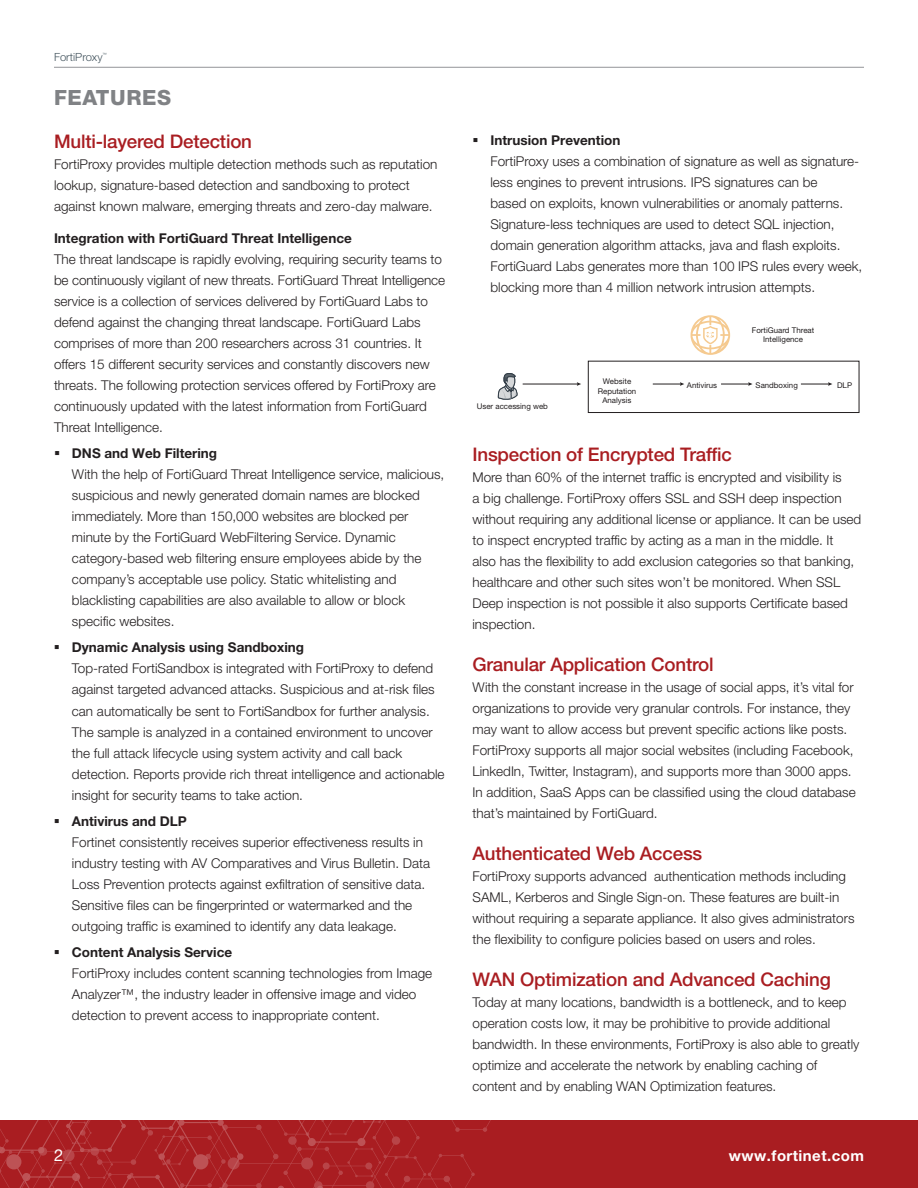
<style>
.page{position:relative;width:918px;height:1188px;background:#fff}
.page>*{position:absolute;margin:0;border:0;box-sizing:border-box;transform-origin:0 0}
.t1{font:800 21px "Helvetica Neue LT Pro";letter-spacing:.03em;color:#808285}
.t2{font:500 18.75px "Helvetica Neue LT Pro";letter-spacing:-.01em;color:#a91d21}
.t3{font:16.5px "Helvetica Neue LT Pro";color:#fff}
.t4{font:700 15px "Helvetica Neue LT Pro";letter-spacing:.03em;color:#fff}
.t5{font:300 13.5px/21px "Helvetica Neue LT Pro";color:#231f20}
.t6{font:700 13.5px "Helvetica Neue LT Pro";color:#231f20}
.t7{font:300 11.25px "Helvetica Neue LT Pro";color:#45555f}
.t8{font:7.8px/9.4px "Helvetica Neue LT Pro";color:#231f20;text-align:center}
.t9{font:300 4.35px "Helvetica Neue LT Pro";color:#45555f}
.s1{font-weight:700}
</style>
<div class="page">
<div style="left:0;top:1120px;width:918px;height:68px;background:#a91d21"></div>
<svg style="left:0;top:1120px;width:491px;height:68px"></svg>
<hr style="left:54px;top:67px;width:810px;height:1px;background:#939598">
<svg style="left:498px;top:373px;width:20px;height:27px"></svg>
<hr style="left:523px;top:384px;width:55px;height:1px;background:#231f20">
<svg style="left:577px;top:382px;width:4px;height:4px"></svg>
<svg style="left:653px;top:382px;width:31px;height:4px"></svg>
<svg style="left:721px;top:382px;width:32px;height:4px"></svg>
<svg style="left:801px;top:382px;width:31px;height:4px"></svg>
<div style="left:588px;top:361px;width:271px;height:52px;border:1px solid #231f20"></div>
<svg style="left:691px;top:315px;width:39px;height:40px"></svg>
<p class="t7" style="left:54px;top:51px;width:50px">FortiProxy</p>
<p class="t9" style="left:103px;top:52px;width:6px">™</p>
<h1 class="t1" style="left:54px;top:85px;width:119px">FEATURES</h1>
<h2 class="t2" style="left:54px;top:131px;width:200px">Multi-layered Detection</h2>
<p class="t5" style="left:54px;top:154px;width:385px">FortiProxy provides multiple detection methods such as reputation lookup, signature-based detection and sandboxing to protect against known malware, emerging threats and zero-day malware.</p>
<p class="t6" style="left:54px;top:230px;width:299px">Integration with FortiGuard Threat Intelligence</p>
<p class="t5" style="left:54px;top:248px;width:393px">The threat landscape is rapidly evolving, requiring security teams to be continuously vigilant of new threats. FortiGuard Threat Intelligence service is a collection of services delivered by FortiGuard Labs to defend against the changing threat landscape. FortiGuard Labs comprises of more than 200 researchers across 31 countries. It offers 15 different security services and constantly discovers new threats. The following protection services offered by FortiProxy are continuously updated with the latest information from FortiGuard Threat Intelligence.</p>
<p class="t5" style="left:72px;top:443px;width:374px;text-indent:-18px">▪ <span class="s1">DNS and Web Filtering<br></span>With the help of FortiGuard Threat Intelligence service, malicious, suspicious and newly generated domain names are blocked immediately. More than 150,000 websites are blocked per minute by the FortiGuard WebFiltering Service. Dynamic category-based web filtering ensure employees abide by the company’s acceptable use policy. Static whitelisting and blacklisting capabilities are also available to allow or block specific websites.</p>
<p class="t5" style="left:72px;top:637px;width:374px;text-indent:-18px">▪ <span class="s1">Dynamic Analysis using Sandboxing<br></span>Top-rated FortiSandbox is integrated with FortiProxy to defend against targeted advanced attacks. Suspicious and at-risk files can automatically be sent to FortiSandbox for further analysis.<br>The sample is analyzed in a contained environment to uncover the full attack lifecycle using system activity and call back detection. Reports provide rich threat intelligence and actionable insight for security teams to take action.</p>
<p class="t5" style="left:72px;top:810px;width:360px;text-indent:-18px">▪ <span class="s1">Antivirus and DLP<br></span>Fortinet consistently receives superior effectiveness results in industry testing with AV Comparatives and Virus Bulletin. Data Loss Prevention protects against exfiltration of sensitive data.<br>Sensitive files can be fingerprinted or watermarked and the outgoing traffic is examined to identify any data leakage.</p>
<p class="t5" style="left:72px;top:941px;width:362px;text-indent:-18px">▪ <span class="s1">Content Analysis Service<br></span>FortiProxy includes content scanning technologies from Image Analyzer™, the industry leader in offensive image and video detection to prevent access to inappropriate content.</p>
<p class="t5" style="left:490px;top:129px;width:373px;text-indent:-18px">▪ <span class="s1">Intrusion Prevention<br></span>FortiProxy uses a combination of signature as well as signature&shy;less engines to prevent intrusions. IPS signatures can be<br>based on exploits, known vulnerabilities or anomaly patterns.<br>Signature-less techniques are used to detect SQL injection, domain generation algorithm attacks, java and flash exploits.<br>FortiGuard Labs generates more than 100 IPS rules every week, blocking more than 4 million network intrusion attempts.</p>
<p class="t8" style="left:752px;top:325px;width:64px">FortiGuard Threat<br>Intelligence</p>
<p class="t8" style="left:598px;top:377px;width:40px">Website<br>Reputation<br>Analysis</p>
<p class="t8" style="left:687px;top:380px;width:32px">Antivirus</p>
<p class="t8" style="left:477px;top:401px;width:73px">User accessing web</p>
<p class="t8" style="left:756px;top:380px;width:44px">Sandboxing</p>
<p class="t8" style="left:837px;top:380px;width:17px">DLP</p>
<h2 class="t2" style="left:472px;top:443px;width:261px">Inspection of Encrypted Traffic</h2>
<p class="t5" style="left:472px;top:467px;width:390px">More than 60% of the internet traffic is encrypted and visibility is<br>a big challenge. FortiProxy offers SSL and SSH deep inspection without requiring any additional license or appliance. It can be used to inspect encrypted traffic by acting as a man in the middle. It<br>also has the flexibility to add exclusion categories so that banking, healthcare and other such sites won’t be monitored. When SSL Deep inspection is not possible it also supports Certificate based inspection.</p>
<h2 class="t2" style="left:472px;top:653px;width:243px">Granular Application Control</h2>
<p class="t5" style="left:472px;top:677px;width:385px">With the constant increase in the usage of social apps, it’s vital for organizations to provide very granular controls. For instance, they may want to allow access but prevent specific actions like posts.<br>FortiProxy supports all major social websites (including Facebook, LinkedIn, Twitter, Instagram), and supports more than 3000 apps.<br>In addition, SaaS Apps can be classified using the cloud database that’s maintained by FortiGuard.</p>
<h2 class="t2" style="left:472px;top:842px;width:231px">Authenticated Web Access</h2>
<p class="t5" style="left:472px;top:866px;width:384px">FortiProxy supports advanced authentication methods including SAML, Kerberos and Single Sign-on. These features are built-in without requiring a separate appliance. It also gives administrators the flexibility to configure policies based on users and roles.</p>
<h2 class="t2" style="left:472px;top:968px;width:360px">WAN Optimization and Advanced Caching</h2>
<p class="t5" style="left:472px;top:992px;width:389px">Today at many locations, bandwidth is a bottleneck, and to keep operation costs low, it may be prohibitive to provide additional bandwidth. In these environments, FortiProxy is also able to greatly optimize and accelerate the network by enabling caching of content and by enabling WAN Optimization features.</p>
<p class="t3" style="left:54px;top:1145px;width:11px">2</p>
<p class="t4" style="left:729px;top:1146px;width:137px">www.fortinet.com</p>
</div>
